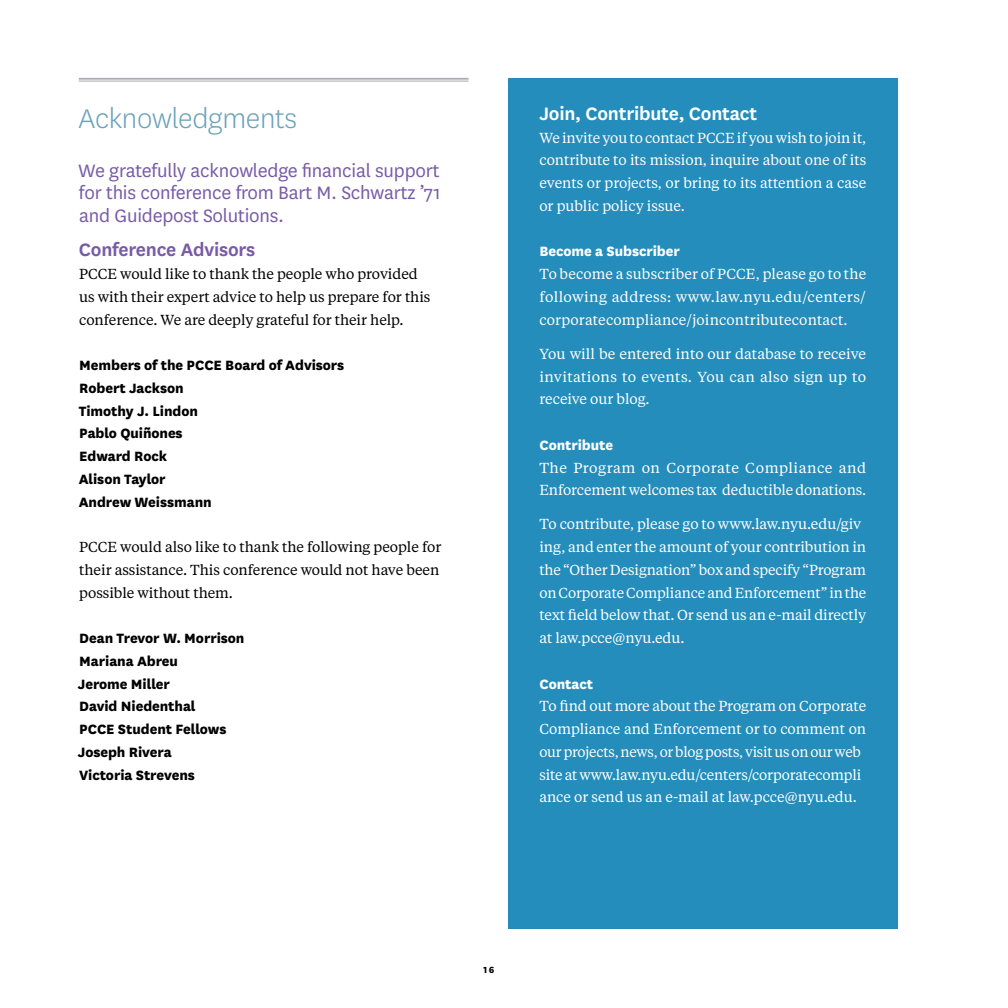
<style>
.page{position:relative;width:1008px;height:1008px;background:#fff}
.page>*{position:absolute;margin:0;border:0;box-sizing:border-box;transform-origin:0 0}
.t1{font:300 31.5px "National";letter-spacing:-.01em;color:#6ba2b8}
.t2{font:21px/22.8px "National";letter-spacing:-.01em;color:#785ba6;text-align:justify}
.t3{font:600 21px "National";letter-spacing:-.01em;color:#fff}
.t4{font:600 21px "National";letter-spacing:-.01em;color:#785ba6}
.t5{font:800 15.75px "National";letter-spacing:-.005em;color:#000}
.t6{font:800 15.75px "National";letter-spacing:-.005em;color:#fff}
.t7{font:14.35px/22.8px "Tiempos Text";letter-spacing:-.005em;color:#fff;text-align:justify}
.t8{font:14.35px/22.8px "Tiempos Text";letter-spacing:-.005em;color:#000}
.t9{font:800 10.5px "National";color:#000}
</style>
<div class="page">
<div style="left:508px;top:78px;width:390px;height:850px;background:#248dbb"></div>
<hr style="left:79px;top:78px;width:390px;height:2px;background:#a7a9ac">
<hr style="left:79px;top:81px;width:390px;height:1px;background:#a7a9ac">
<h2 class="t1" style="left:78px;top:99px;width:220px">Acknowledgments</h2>
<p class="t2" style="left:79px;top:158px;width:364px">We gratefully acknowledge financial support for this conference from Bart M. Schwartz ’71 and Guidepost Solutions.</p>
<h3 class="t4" style="left:79px;top:235px;width:178px">Conference Advisors</h3>
<p class="t8" style="left:79px;top:262px;width:353px">PCCE would like to thank the people who provided us with their expert advice to help us prepare for this conference. We are deeply grateful for their help.</p>
<h4 class="t5" style="left:79px;top:354px;width:266px">Members of the PCCE Board of Advisors</h4>
<p class="t5" style="left:79px;top:377px;width:106px">Robert Jackson</p>
<p class="t5" style="left:79px;top:399px;width:121px">Timothy J. Lindon</p>
<p class="t5" style="left:79px;top:422px;width:105px">Pablo Quiñones</p>
<p class="t5" style="left:79px;top:445px;width:89px">Edward Rock</p>
<p class="t5" style="left:79px;top:468px;width:88px">Alison Taylor</p>
<p class="t5" style="left:79px;top:490px;width:135px">Andrew Weissmann</p>
<p class="t8" style="left:79px;top:535px;width:364px">PCCE would also like to thank the following people for their assistance. This conference would not have been possible without them.</p>
<p class="t5" style="left:79px;top:627px;width:167px">Dean Trevor W. Morrison</p>
<p class="t5" style="left:79px;top:650px;width:100px">Mariana Abreu</p>
<p class="t5" style="left:78px;top:672px;width:93px">Jerome Miller</p>
<p class="t5" style="left:79px;top:695px;width:118px">David Niedenthal</p>
<p class="t5" style="left:79px;top:718px;width:149px">PCCE Student Fellows</p>
<p class="t5" style="left:78px;top:741px;width:95px">Joseph Rivera</p>
<p class="t5" style="left:79px;top:763px;width:117px">Victoria Strevens</p>
<h2 class="t3" style="left:539px;top:99px;width:219px">Join, Contribute, Contact</h2>
<p class="t7" style="left:539px;top:126px;width:328px">We invite you to contact PCCE if you wish to join it, contribute to its mission, inquire about one of its events or projects, or bring to its attention a case or public policy issue.</p>
<h3 class="t6" style="left:539px;top:240px;width:142px">Become a Subscriber</h3>
<p class="t7" style="left:539px;top:262px;width:328px">To become a subscriber of PCCE, please go to the following address: www.law.nyu.edu/centers/ corporatecompliance/joincontributecontact.</p>
<p class="t7" style="left:539px;top:342px;width:328px">You will be entered into our database to receive invitations to events. You can also sign up to receive our blog.</p>
<h3 class="t6" style="left:539px;top:434px;width:75px">Contribute</h3>
<p class="t7" style="left:539px;top:455px;width:328px">The Program on Corporate Compliance and<br>Enforcement welcomes tax deductible donations.</p>
<p class="t7" style="left:539px;top:512px;width:328px;text-align:left">To contribute, please go to www.law.nyu.edu/giv ing, and enter the amount of your contribution in the “Other Designation” box and specify “Program on Corporate Compliance and Enforcement” in the text field below that. Or send us an e-mail directly at law.pcce@nyu.edu.</p>
<h3 class="t6" style="left:539px;top:672px;width:55px">Contact</h3>
<p class="t7" style="left:539px;top:694px;width:328px;text-align:left">To find out more about the Program on Corporate Compliance and Enforcement or to comment on our projects, news, or blog posts, visit us on our web site at www.law.nyu.edu/centers/corporatecompli ance or send us an e-mail at law.pcce@nyu.edu.</p>
<p class="t9" style="left:483px;top:962px;width:12px">16</p>
</div>
